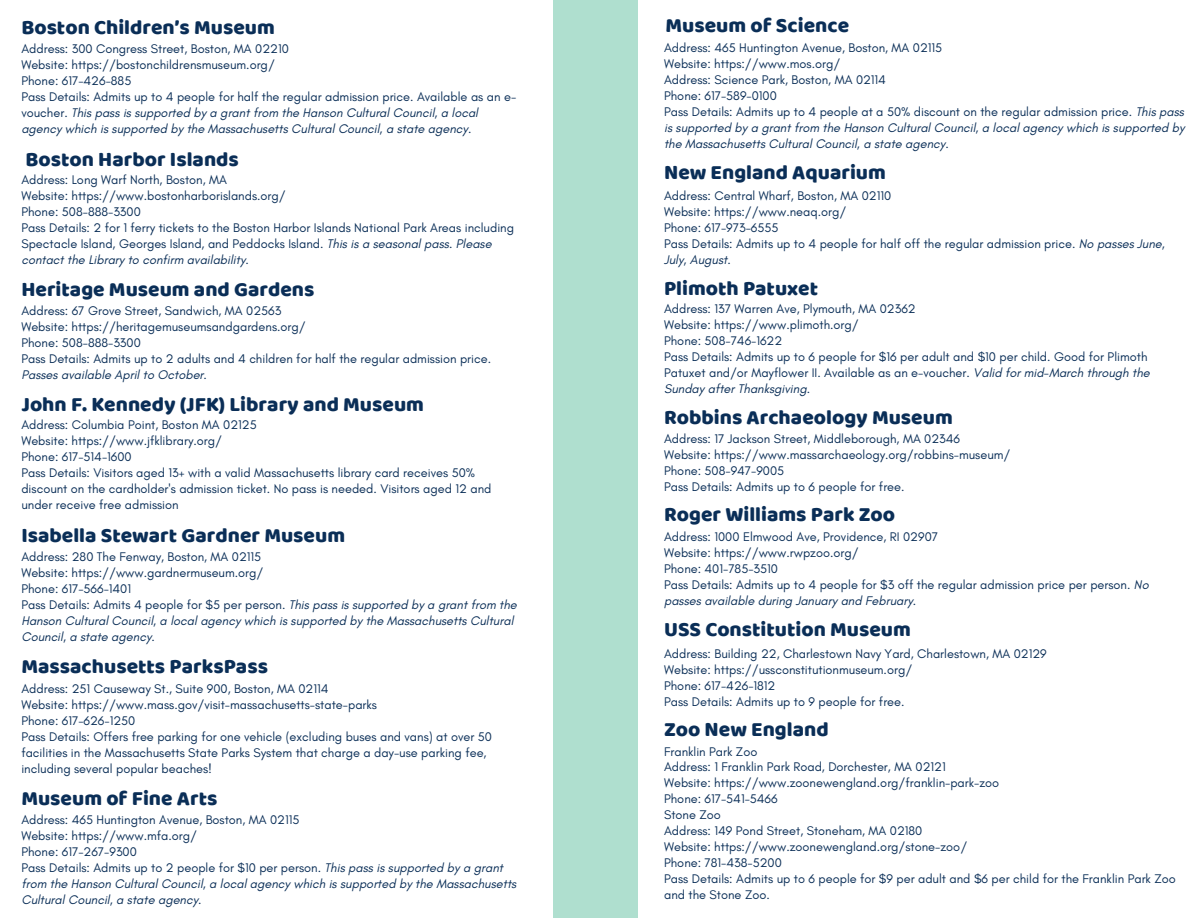
<style>
.page{position:relative;width:1188px;height:918px;background:#fff}
.page>*{position:absolute;margin:0;border:0;box-sizing:border-box;transform-origin:0 0}
.t1{font:21px "Baloo";color:#0a2e57}
.t2{font:12.75px/15.9px "Glacial Indifference";color:#0a2e57}
.t3{font:italic 12.75px/15.9px "Glacial Indifference";color:#0a2e57}
.s1{font-style:normal}
.s2{font-style:italic}
</style>
<div class="page">
<div style="left:554px;top:0;width:84px;height:918px;background:#afdfcf"></div>
<p class="t1" style="left:21px;top:14px;width:255px">Boston Children’s Museum</p>
<p class="t2" style="left:21px;top:41px;width:269px">Address: 300 Congress Street, Boston, MA 02210</p>
<p class="t2" style="left:21px;top:57px;width:255px">Website: https://bostonchildrensmuseum.org/</p>
<p class="t2" style="left:21px;top:73px;width:111px">Phone: 617-426-885</p>
<h1 class="t3" style="left:21px;top:89px;width:496px"><span class="s1">Pass Details: Admits up to 4 people for half the regular admission price. Available as an e&shy;voucher.</span> This pass is supported by a grant from the Hanson Cultural Council, a local agency which is supported by the Massachusetts Cultural Council, a state agency.</h1>
<h1 class="t1" style="left:26px;top:146px;width:215px">Boston Harbor Islands</h1>
<p class="t2" style="left:21px;top:172px;width:207px">Address: Long Warf North, Boston, MA</p>
<p class="t2" style="left:21px;top:188px;width:266px">Website: https://www.bostonharborislands.org/</p>
<p class="t2" style="left:21px;top:204px;width:121px">Phone: 508-888-3300</p>
<p class="t2" style="left:21px;top:220px;width:494px">Pass Details: 2 for 1 ferry tickets to the Boston Harbor Islands National Park Areas including<br>Spectacle Island, Georges Island, and Peddocks Island. <span class="s2">This is a seasonal pass. Please contact the Library to confirm availability.</span></p>
<p class="t1" style="left:21px;top:277px;width:295px">Heritage Museum and Gardens</p>
<p class="t2" style="left:21px;top:302px;width:261px">Address: 67 Grove Street, Sandwich, MA 02563</p>
<p class="t2" style="left:21px;top:318px;width:286px">Website: https://heritagemuseumsandgardens.org/</p>
<p class="t2" style="left:21px;top:334px;width:121px">Phone: 508-888-3300</p>
<h1 class="t2" style="left:21px;top:350px;width:471px">Pass Details: Admits up to 2 adults and 4 children for half the regular admission price.<br><span class="s2">Passes available April to October.</span></h1>
<p class="t1" style="left:21px;top:391px;width:404px">John F. Kennedy (JFK) Library and Museum</p>
<p class="t2" style="left:21px;top:417px;width:237px">Address: Columbia Point, Boston MA 02125</p>
<p class="t2" style="left:21px;top:433px;width:202px">Website: https://www.jfklibrary.org/</p>
<p class="t2" style="left:21px;top:449px;width:112px">Phone: 617-514-1600</p>
<p class="t2" style="left:21px;top:465px;width:472px">Pass Details: Visitors aged 13+ with a valid Massachusetts library card receives 50% discount on the cardholder's admission ticket. No pass is needed. Visitors aged 12 and under receive free admission</p>
<p class="t1" style="left:21px;top:522px;width:325px">Isabella Stewart Gardner Museum</p>
<p class="t2" style="left:21px;top:549px;width:241px">Address: 280 The Fenway, Boston, MA 02115</p>
<p class="t2" style="left:21px;top:565px;width:244px">Website: https://www.gardnermuseum.org/</p>
<p class="t2" style="left:21px;top:581px;width:111px">Phone: 617-566-1401</p>
<h1 class="t3" style="left:21px;top:597px;width:497px"><span class="s1">Pass Details: Admits 4 people for $5 per person.</span> This pass is supported by a grant from the<br>Hanson Cultural Council, a local agency which is supported by the Massachusetts Cultural<br>Council, a state agency.</h1>
<p class="t1" style="left:21px;top:654px;width:248px">Massachusetts ParksPass</p>
<p class="t2" style="left:21px;top:681px;width:309px">Address: 251 Causeway St., Suite 900, Boston, MA 02114</p>
<p class="t2" style="left:21px;top:697px;width:357px">Website: https://www.mass.gov/visit-massachusetts-state-parks</p>
<p class="t2" style="left:21px;top:713px;width:116px">Phone: 617-626-1250</p>
<h1 class="t2" style="left:21px;top:729px;width:472px">Pass Details: Offers free parking for one vehicle (excluding buses and vans) at over 50 facilities in the Massachusetts State Parks System that charge a day-use parking fee, including several popular beaches!</h1>
<p class="t1" style="left:21px;top:786px;width:198px">Museum of Fine Arts</p>
<p class="t2" style="left:21px;top:811px;width:280px">Address: 465 Huntington Avenue, Boston, MA 02115</p>
<p class="t2" style="left:21px;top:827px;width:177px">Website: https://www.mfa.org/</p>
<p class="t2" style="left:21px;top:843px;width:117px">Phone: 617-267-9300</p>
<h1 class="t3" style="left:21px;top:859px;width:496px"><span class="s1">Pass Details: Admits up to 2 people for $10 per person.</span> This pass is supported by a grant from the Hanson Cultural Council, a local agency which is supported by the Massachusetts<br>Cultural Council, a state agency.</h1>
<h1 class="t1" style="left:665px;top:13px;width:185px">Museum of Science</h1>
<p class="t2" style="left:664px;top:40px;width:280px">Address: 465 Huntington Avenue, Boston, MA 02115</p>
<p class="t2" style="left:664px;top:56px;width:178px">Website: https://www.mos.org/</p>
<p class="t2" style="left:664px;top:72px;width:223px">Address: Science Park, Boston, MA 02114</p>
<p class="t2" style="left:664px;top:88px;width:114px">Phone: 617-589-0100</p>
<h1 class="t3" style="left:664px;top:103px;width:522px;text-align:justify"><span class="s1">Pass Details: Admits up to 4 people at a 50% discount on the regular admission price.</span> This pass is supported by a grant from the Hanson Cultural Council, a local agency which is supported by the Massachusetts Cultural Council, a state agency.</h1>
<p class="t1" style="left:664px;top:160px;width:223px">New England Aquarium</p>
<p class="t2" style="left:664px;top:188px;width:229px">Address: Central Wharf, Boston, MA 02110</p>
<p class="t2" style="left:664px;top:203px;width:184px">Website: https://www.neaq.org/</p>
<p class="t2" style="left:664px;top:219px;width:116px">Phone: 617-973-6555</p>
<h1 class="t2" style="left:664px;top:235px;width:502px">Pass Details: Admits up to 4 people for half off the regular admission price<span class="s2">. No passes June,<br>July, August.</span></h1>
<p class="t1" style="left:664px;top:275px;width:156px">Plimoth Patuxet</p>
<p class="t2" style="left:664px;top:301px;width:253px">Address: 137 Warren Ave, Plymouth, MA 02362</p>
<p class="t2" style="left:664px;top:317px;width:196px">Website: https://www.plimoth.org/</p>
<p class="t2" style="left:664px;top:333px;width:120px">Phone: 508-746-1622</p>
<p class="t2" style="left:664px;top:349px;width:487px">Pass Details: Admits up to 6 people for $16 per adult and $10 per child. Good for Plimoth<br>Patuxet and/or Mayflower II. Available as an e-voucher. <span class="s2">Valid for mid-March through the<br>Sunday after Thanksgiving.</span></p>
<h1 class="t1" style="left:664px;top:405px;width:290px">Robbins Archaeology Museum</h1>
<p class="t2" style="left:664px;top:431px;width:298px">Address: 17 Jackson Street, Middleborough, MA 02346</p>
<p class="t2" style="left:664px;top:447px;width:348px">Website: https://www.massarchaeology.org/robbins-museum/</p>
<p class="t2" style="left:664px;top:463px;width:122px">Phone: 508-947-9005</p>
<p class="t2" style="left:664px;top:479px;width:242px">Pass Details: Admits up to 6 people for free.</p>
<h1 class="t1" style="left:664px;top:502px;width:233px">Roger Williams Park Zoo</h1>
<p class="t2" style="left:664px;top:529px;width:276px">Address: 1000 Elmwood Ave, Providence, RI 02907</p>
<p class="t2" style="left:664px;top:545px;width:196px">Website: https://www.rwpzoo.org/</p>
<p class="t2" style="left:664px;top:561px;width:115px">Phone: 401-785-3510</p>
<p class="t2" style="left:664px;top:577px;width:486px">Pass Details: Admits up to 4 people for $3 off the regular admission price per person. <span class="s2">No passes available during January and February.</span></p>
<h1 class="t1" style="left:664px;top:617px;width:248px">USS Constitution Museum</h1>
<p class="t2" style="left:664px;top:645px;width:384px">Address: Building 22, Charlestown Navy Yard, Charlestown, MA 02129</p>
<p class="t2" style="left:664px;top:661px;width:250px">Website: https://ussconstitutionmuseum.org/</p>
<p class="t2" style="left:664px;top:677px;width:113px">Phone: 617-426-1812</p>
<p class="t2" style="left:664px;top:693px;width:242px">Pass Details: Admits up to 9 people for free.</p>
<h1 class="t1" style="left:664px;top:716px;width:166px">Zoo New England</h1>
<p class="t2" style="left:664px;top:743px;width:95px">Franklin Park Zoo</p>
<p class="t2" style="left:664px;top:759px;width:283px">Address: 1 Franklin Park Road, Dorchester, MA 02121</p>
<p class="t2" style="left:664px;top:775px;width:337px">Website: https://www.zoonewengland.org/franklin-park-zoo</p>
<p class="t2" style="left:664px;top:791px;width:115px">Phone: 617-541-5466</p>
<h1 class="t2" style="left:664px;top:807px;width:58px">Stone Zoo</h1>
<p class="t2" style="left:664px;top:823px;width:260px">Address: 149 Pond Street, Stoneham, MA 02180</p>
<p class="t2" style="left:664px;top:839px;width:305px">Website: https://www.zoonewengland.org/stone-zoo/</p>
<p class="t2" style="left:664px;top:855px;width:119px">Phone: 781-438-5200</p>
<p class="t2" style="left:664px;top:871px;width:513px">Pass Details: Admits up to 6 people for $9 per adult and $6 per child for the Franklin Park Zoo and the Stone Zoo.</p>
</div>
